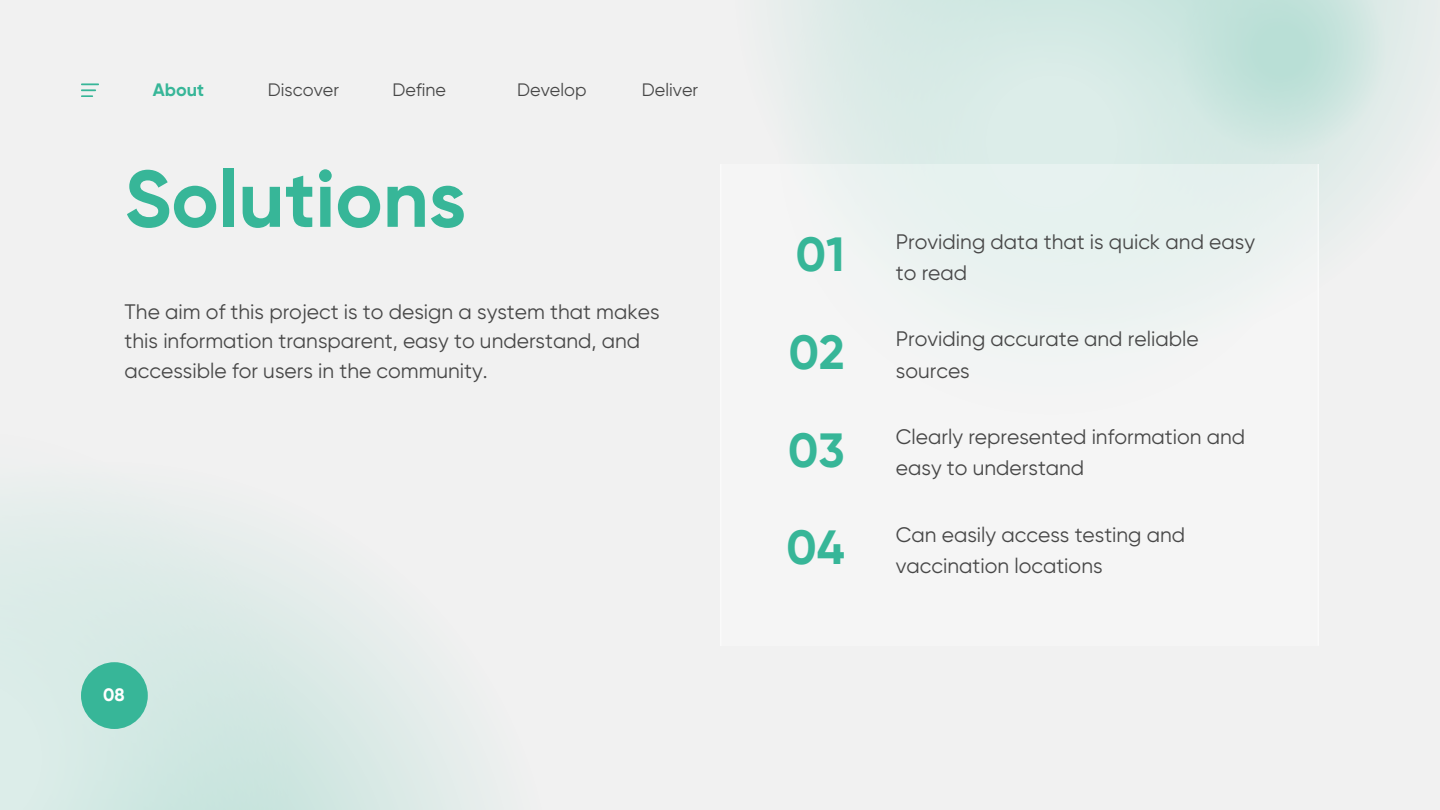
<style>
.page{position:relative;width:1440px;height:810px;background:#f1f1f1}
.page>*{position:absolute;margin:0;border:0;box-sizing:border-box;transform-origin:0 0}
.t1{font:700 80px "Gilroy";color:#37b698}
.t2{font:700 48px "Gilroy";color:#37b698}
.t3{font:21px/31.5px "Gilroy";color:#474747}
.t4{font:18px "Gilroy";color:#474747}
.t5{font:700 18px "Gilroy";color:#37b698}
.t6{font:700 18px "Gilroy";color:#fff}
</style>
<div class="page">
<svg style="left:394px;top:648px;width:88px;height:162px;fill:#e6edeb"></svg>
<svg style="left:0;top:502px;width:394px;height:308px;fill:#dbebe7"></svg>
<div style="left:81px;top:662px;width:67px;height:67px;background:#37b698;border-radius:50%"></div>
<svg style="left:784px;top:0;width:651px;height:227px;fill:#dbebe8"></svg>
<svg style="left:1135px;top:0;width:293px;height:197px"></svg>
<img style="left:784px;top:164px;width:535px;height:88px">
<svg style="left:81px;top:83px;width:18px;height:14px"></svg>
<p class="t5" style="left:153px;top:79px;width:53px">About</p>
<p class="t4" style="left:268px;top:79px;width:73px">Discover</p>
<p class="t4" style="left:393px;top:79px;width:55px">Define</p>
<p class="t4" style="left:517px;top:79px;width:71px">Develop</p>
<p class="t4" style="left:642px;top:79px;width:58px">Deliver</p>
<p class="t1" style="left:125px;top:151px;width:343px">Solutions</p>
<p class="t3" style="left:125px;top:297px;width:536px;line-height:29.2px">The aim of this project is to design a system that makes this information transparent, easy to understand, and accessible for users in the community.</p>
<p class="t6" style="left:103px;top:684px;width:23px">08</p>
<p class="t2" style="left:796px;top:226px;width:50px">01</p>
<p class="t3" style="left:896px;top:226px;width:361px">Providing data that is quick and easy to read</p>
<p class="t2" style="left:789px;top:323px;width:57px">02</p>
<p class="t3" style="left:896px;top:323px;width:304px">Providing accurate and reliable sources</p>
<h1 class="t2" style="left:788px;top:421px;width:58px">03</h1>
<p class="t3" style="left:896px;top:421px;width:351px">Clearly represented information and easy to understand</p>
<p class="t2" style="left:787px;top:519px;width:60px">04</p>
<p class="t3" style="left:896px;top:519px;width:291px">Can easily access testing and vaccination locations</p>
</div>
